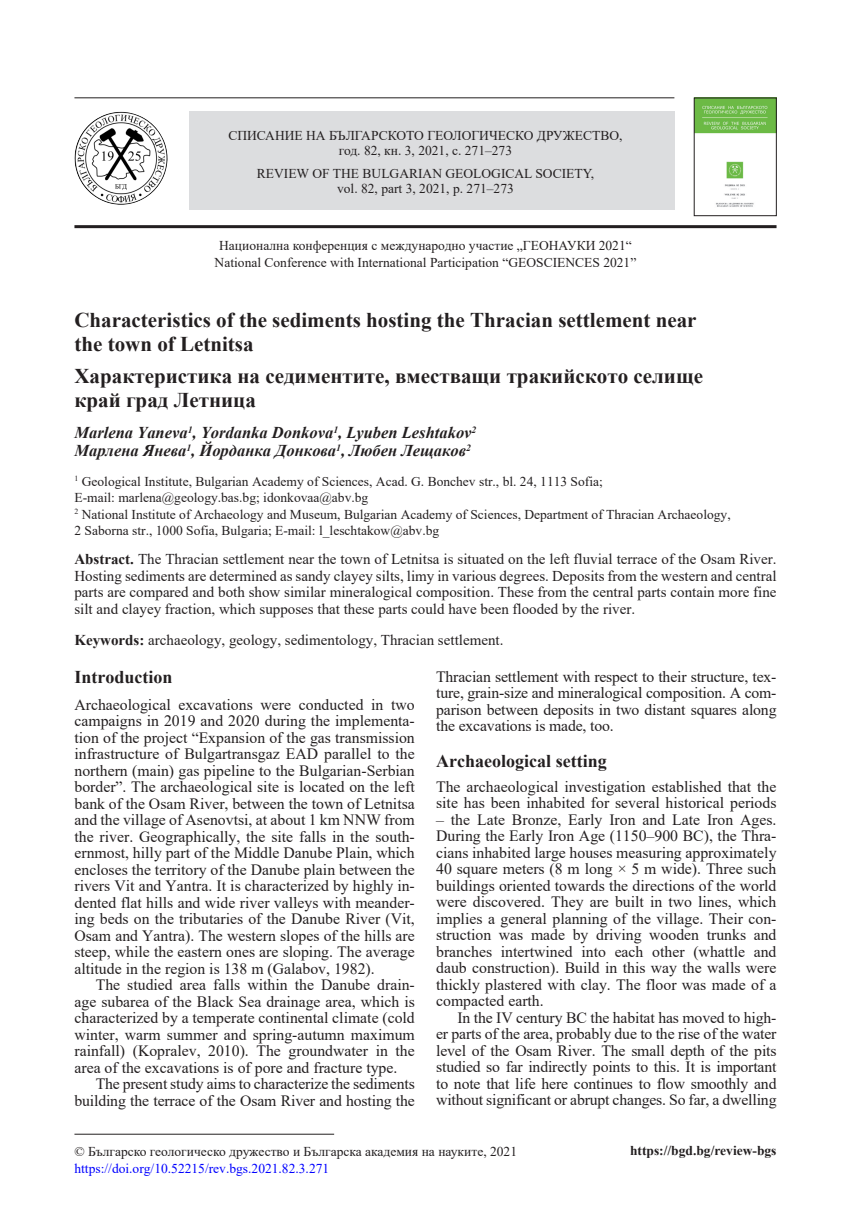
<style>
.page{position:relative;width:851px;height:1212px;background:#fff}
.page>*{position:absolute;margin:0;border:0;box-sizing:border-box;transform-origin:0 0}
.Title_Bul{font:700 21px/24px "Times New Roman";color:#231f20}
.Heading_1{font:700 18px "Times New Roman";color:#231f20}
.Authors{font:italic 700 16.5px "Times New Roman";color:#231f20}
.Authors_bul{font:italic 700 16.5px "Times New Roman";color:#231f20}
.Body_text_En_1par{font:15.75px/16.5px "Times New Roman";color:#231f20;text-align:justify}
.Body_text_En{font:15.75px/16.5px "Times New Roman";letter-spacing:-.01em;color:#231f20;text-align:justify}
.Abstract_En{font:15px/16.5px "Times New Roman";color:#231f20;text-align:justify}
.Key_words{font:15px "Times New Roman";color:#231f20}
.Affiliation{font:13.5px/16.5px "Times New Roman";color:#231f20;text-align:center}
.DOI{font:13.5px "Times New Roman";color:#00f}
.t1{font:700 13.5px "Times New Roman";color:#231f20}
.s1{font-weight:700}
</style>
<div class="page">
<div style="left:189px;top:111px;width:485px;height:99px;background:#dcdddf"></div>
<hr style="left:74px;top:225px;width:702px;height:3px;background:#231f20">
<hr style="left:74px;top:97px;width:600px;height:1px;background:#231f20">
<hr style="left:74px;top:1134px;width:260px;height:1px;background:#231f20">
<img style="left:74px;top:112px;width:93px;height:93px">
<img style="left:696px;top:100px;width:78px;height:107px">
<div style="left:694px;top:98px;width:82px;height:118px;border:1px solid #231f20"></div>
<p class="Affiliation" style="left:228px;top:128px;width:395px;line-height:15px">СПИСАНИЕ НА БЪЛГАРСКОТО ГЕОЛОГИЧЕСКО ДРУЖЕСТВО, год. 82, кн. 3, 2021, с. 271–273</p>
<p class="Affiliation" style="left:257px;top:166px;width:338px;line-height:15px">REVIEW OF THE BULGARIAN GEOLOGICAL SOCIETY, vol. 82, part 3, 2021, p. 271–273</p>
<p class="Affiliation" style="left:214px;top:237px;width:423px">Национална конференция с международно участие „ГЕОНАУКИ 2021“<br>National Conference with International Participation “GEOSCIENCES 2021”</p>
<p class="Title_Bul" style="left:74px;top:307px;width:623px">Characteristics of the sediments hosting the Thracian settlement near the town of Letnitsa</p>
<p class="Title_Bul" style="left:74px;top:364px;width:630px">Характеристика на седиментите, вместващи тракийското селище край град Летница</p>
<p class="Authors" style="left:74px;top:421px;width:403px">Marlena Yaneva<sup>1</sup>, Yordanka Donkova<sup>1</sup>, Lyuben Leshtakov<sup>2</sup></p>
<p class="Authors_bul" style="left:74px;top:439px;width:398px">Марлена Янева<sup>1</sup>, Йорданка Донкова<sup>1</sup>, Любен Лещаков<sup>2</sup></p>
<p class="Affiliation" style="left:74px;top:472px;width:530px;text-align:left"><sup>1</sup> Geological Institute, Bulgarian Academy of Sciences, Acad. G. Bonchev str., bl. 24, 1113 Sofia;<br>E-mail: marlena@geology.bas.bg; idonkovaa@abv.bg</p>
<p class="Affiliation" style="left:74px;top:505px;width:657px;text-align:left"><sup>2</sup> National Institute of Archaeology and Museum, Bulgarian Academy of Sciences, Department of Thracian Archaeology,<br>2 Saborna str., 1000 Sofia, Bulgaria; E-mail: l_leschtakow@abv.bg</p>
<p class="Abstract_En" style="left:74px;top:550px;width:703px"><span class="s1">Abstract.</span> The Thracian settlement near the town of Letnitsa is situated on the left fluvial terrace of the Osam River.<br>Hosting sediments are determined as sandy clayey silts, limy in various degrees. Deposits from the western and central parts are compared and both show similar mineralogical composition. These from the central parts contain more fine silt and clayey fraction, which supposes that these parts could have been flooded by the river.</p>
<p class="Key_words" style="left:74px;top:629px;width:430px"><span class="s1">Keywords:</span> archaeology, geology, sedimentology, Thracian settlement.</p>
<p class="Heading_1" style="left:74px;top:664px;width:100px">Introduction</p>
<p class="Body_text_En_1par" style="left:74px;top:695px;width:342px">Archaeological excavations were conducted in two campaigns in 2019 and 2020 during the implementa&shy;tion of the project “Expansion of the gas transmission infrastructure of Bulgartransgaz EAD parallel to the northern (main) gas pipeline to the Bulgarian-Serbian border”. The archaeological site is located on the left bank of the Osam River, between the town of Letnitsa and the village of Asenovtsi, at about 1 km NNW from the river. Geographically, the site falls in the south&shy;ernmost, hilly part of the Middle Danube Plain, which encloses the territory of the Danube plain between the rivers Vit and Yantra. It is characterized by highly in&shy;dented flat hills and wide river valleys with meander&shy;ing beds on the tributaries of the Danube River (Vit, Osam and Yantra). The western slopes of the hills are steep, while the eastern ones are sloping. The average altitude in the region is 138 m (Galabov, 1982).</p>
<p class="Body_text_En" style="left:74px;top:976px;width:342px;text-indent:21px">The studied area falls within the Danube drain&shy;age subarea of the Black Sea drainage area, which is characterized by a temperate continental climate (cold winter, warm summer and spring-autumn maximum rainfall) (Kopralev, 2010). The groundwater in the area of the excavations is of pore and fracture type.</p>
<p class="Body_text_En" style="left:74px;top:1075px;width:342px;text-align:right">The present study aims to characterize the sediments building the terrace of the Osam River and hosting the</p>
<p class="Body_text_En" style="left:436px;top:668px;width:342px">Thracian settlement with respect to their structure, tex&shy;ture, grain-size and mineralogical composition. A com&shy;parison between deposits in two distant squares along the excavations is made, too.</p>
<p class="Heading_1" style="left:436px;top:748px;width:172px">Archaeological setting</p>
<p class="Body_text_En_1par" style="left:436px;top:778px;width:342px">The archaeological investigation established that the site has been inhabited for several historical periods</p>
<p class="Body_text_En_1par" style="left:436px;top:811px;width:342px">– the Late Bronze, Early Iron and Late Iron Ages.<br>During the Early Iron Age (1150–900 BC), the Thra&shy;cians inhabited large houses measuring approximately 40 square meters (8 m long × 5 m wide). Three such buildings oriented towards the directions of the world were discovered. They are built in two lines, which implies a general planning of the village. Their con&shy;struction was made by driving wooden trunks and branches intertwined into each other (whattle and daub construction). Build in this way the walls were thickly plastered with clay. The floor was made of a compacted earth.</p>
<p class="Body_text_En" style="left:436px;top:1009px;width:342px;text-indent:21px">In the IV century BC the habitat has moved to high&shy;er parts of the area, probably due to the rise of the water level of the Osam River. The small depth of the pits studied so far indirectly points to this. It is important to note that life here continues to flow smoothly and without significant or abrupt changes. So far, a dwelling</p>
<p class="Affiliation" style="left:74px;top:1142px;width:444px">© Българско геологическо дружество и Българска академия на науките, 2021</p>
<p class="t1" style="left:630px;top:1141px;width:148px">https://bgd.bg/review-bgs</p>
<p class="DOI" style="left:74px;top:1159px;width:256px">https://doi.org/10.52215/rev.bgs.2021.82.3.271</p>
</div>
